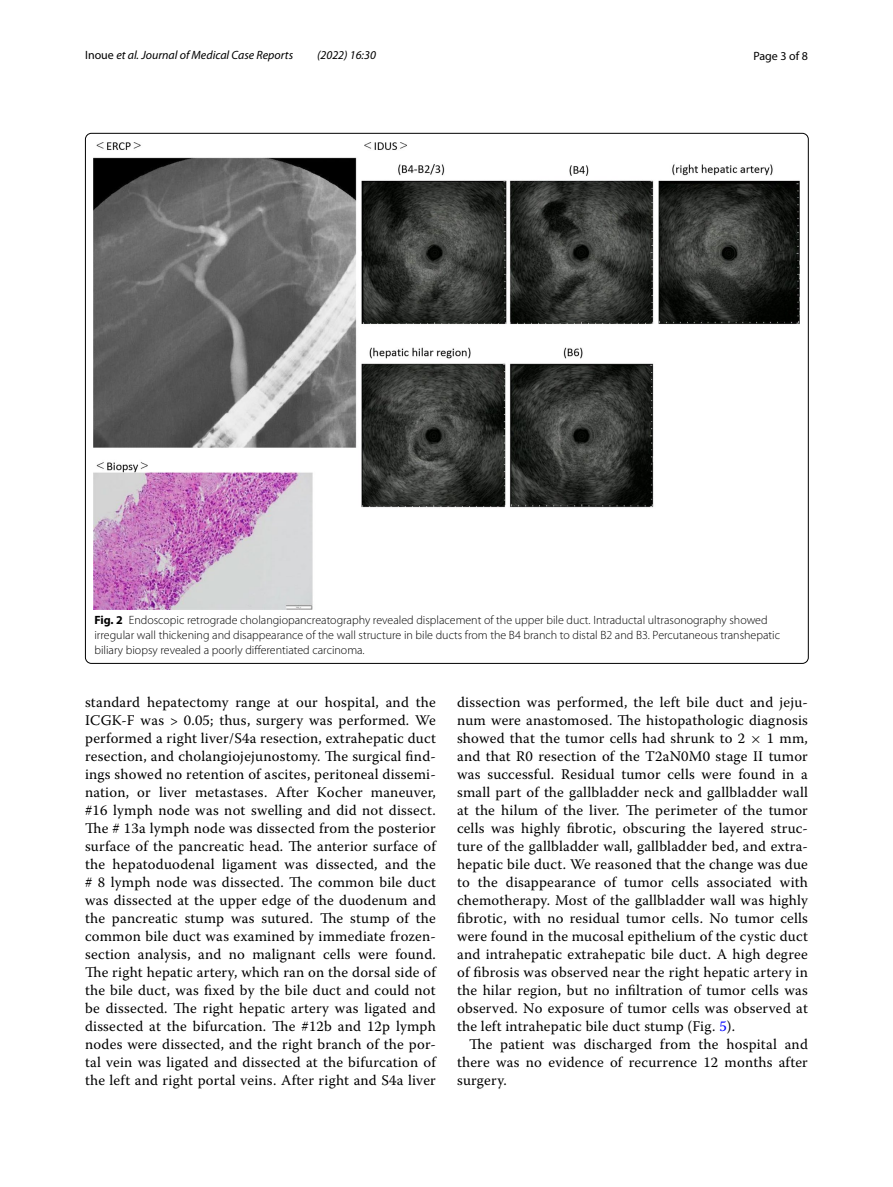
<style>
.page{position:relative;width:893px;height:1187px;background:#fff}
.page>*{position:absolute;margin:0;border:0;box-sizing:border-box;transform-origin:0 0}
.t1{font:14.7px/18px "Warnock Pro";letter-spacing:.015em;color:#000;text-align:justify}
.t2{font:300 12px/15px "Myriad Pro";color:#000}
.t3{font:italic 12px "Myriad Pro";color:#000}
.t4{font:12px "Myriad Pro";color:#000}
.s1{font-style:normal}
.s2{font-weight:700}
.s3{font-family:"MTSY"}
.s4{color:#00f}
</style>
<div class="page">
<img style="left:94px;top:142px;width:706px;height:467px">
<p class="t3" style="left:85px;top:48px;width:210px"><span class="s1">Inoue</span> et al. Journal of Medical Case Reports</p>
<p class="t3" style="left:317px;top:48px;width:60px">(2022) 16:30</p>
<p class="t4" style="left:753px;top:48px;width:56px">Page 3 of 8</p>
<p class="t2" style="left:94px;top:613px;width:687px"><span class="s2">Fig. 2</span> Endoscopic retrograde cholangiopancreatography revealed displacement of the upper bile duct. Intraductal ultrasonography showed irregular wall thickening and disappearance of the wall structure in bile ducts from the B4 branch to distal B2 and B3. Percutaneous transhepatic biliary biopsy revealed a poorly differentiated carcinoma.</p>
<p class="t1" style="left:85px;top:692px;width:352px">standard hepatectomy range at our hospital, and the ICGK-F was &gt; 0.05; thus, surgery was performed. We performed a right liver/S4a resection, extrahepatic duct resection, and cholangiojejunostomy. The surgical find&shy;ings showed no retention of ascites, peritoneal dissemi&shy;nation, or liver metastases. After Kocher maneuver, #16 lymph node was not swelling and did not dissect.<br>The # 13a lymph node was dissected from the posterior surface of the pancreatic head. The anterior surface of the hepatoduodenal ligament was dissected, and the # 8 lymph node was dissected. The common bile duct was dissected at the upper edge of the duodenum and the pancreatic stump was sutured. The stump of the common bile duct was examined by immediate frozen&shy;section analysis, and no malignant cells were found.<br>The right hepatic artery, which ran on the dorsal side of the bile duct, was fixed by the bile duct and could not be dissected. The right hepatic artery was ligated and dissected at the bifurcation. The #12b and 12p lymph nodes were dissected, and the right branch of the por&shy;tal vein was ligated and dissected at the bifurcation of the left and right portal veins. After right and S4a liver</p>
<p class="t1" style="left:457px;top:692px;width:352px">dissection was performed, the left bile duct and jeju&shy;num were anastomosed. The histopathologic diagnosis showed that the tumor cells had shrunk to 2 <span class="s3">×</span> 1 mm, and that R0 resection of the T2aN0M0 stage II tumor was successful. Residual tumor cells were found in a small part of the gallbladder neck and gallbladder wall at the hilum of the liver. The perimeter of the tumor cells was highly fibrotic, obscuring the layered struc&shy;ture of the gallbladder wall, gallbladder bed, and extra&shy;hepatic bile duct. We reasoned that the change was due to the disappearance of tumor cells associated with chemotherapy. Most of the gallbladder wall was highly fibrotic, with no residual tumor cells. No tumor cells were found in the mucosal epithelium of the cystic duct and intrahepatic extrahepatic bile duct. A high degree of fibrosis was observed near the right hepatic artery in the hilar region, but no infiltration of tumor cells was observed. No exposure of tumor cells was observed at the left intrahepatic bile duct stump (Fig. <span class="s4">5</span>).</p>
<p class="t1" style="left:457px;top:1034px;width:352px;text-indent:12px">The patient was discharged from the hospital and there was no evidence of recurrence 12 months after surgery.</p>
</div>
